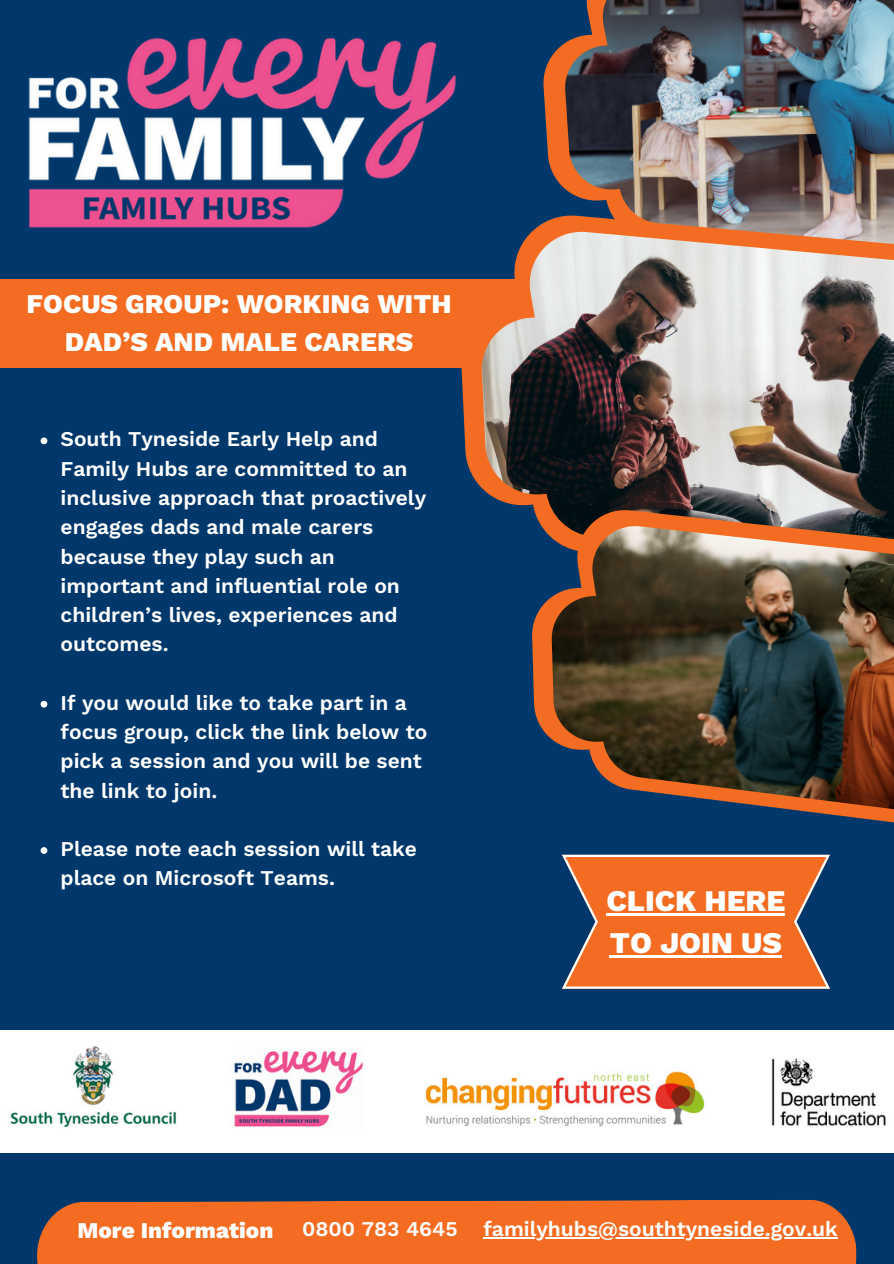
<style>
.page{position:relative;width:894px;height:1264px;background:#fff}
.page>*{position:absolute;margin:0;border:0;box-sizing:border-box;transform-origin:0 0}
.t1{font:800 30px/41.7px "Work Sans";color:#fff}
.t2{font:800 27px/37.2px "Work Sans";color:#fff;text-align:center}
.t3{font:800 22.5px "Work Sans";color:#fff}
.t4{font:600 21px/29.2px "Work Sans";color:#fff}
</style>
<div class="page">
<div style="left:0;top:0;width:893px;height:1263px;background:#00386c"></div>
<div style="left:0;top:279px;width:613px;height:88px;background:#f36c21"></div>
<svg style="left:460px;top:224px;width:81px;height:263px;fill:#f36c21"></svg>
<svg style="left:541px;top:44px;width:22px;height:185px;fill:#f36c21"></svg>
<img style="left:563px;top:0;width:330px;height:229px">
<img style="left:481px;top:229px;width:412px;height:278px">
<svg style="left:532px;top:507px;width:361px;height:316px"></svg>
<img style="left:551px;top:523px;width:342px;height:292px">
<div style="left:37px;top:1200px;width:819px;height:63px;background:#f36c21"></div>
<img style="left:0;top:1030px;width:893px;height:122px">
<img style="left:28px;top:37px;width:433px;height:194px">
<svg style="left:562px;top:854px;width:267px;height:134px;background:#d46d37"></svg>
<hr style="left:606px;top:913px;width:179px;height:2px;background:#fff">
<hr style="left:609px;top:954px;width:172px;height:3px;background:#fff">
<hr style="left:483px;top:1236px;width:354px;height:1px;background:#fff">
<svg style="left:41px;top:437px;width:6px;height:7px"></svg>
<svg style="left:41px;top:700px;width:6px;height:7px"></svg>
<svg style="left:41px;top:847px;width:6px;height:6px"></svg>
<p class="t2" style="left:27px;top:285px;width:426px">FOCUS GROUP: WORKING WITH<br>DAD’S AND MALE CARERS</p>
<p class="t4" style="left:60px;top:424px;width:367px">South Tyneside Early Help and<br>Family Hubs are committed to an inclusive approach that proactively engages dads and male carers because they play such an important and influential role on children’s lives, experiences and outcomes.</p>
<p class="t4" style="left:60px;top:688px;width:368px">If you would like to take part in a focus group, click the link below to pick a session and you will be sent the link to join.</p>
<p class="t4" style="left:60px;top:834px;width:358px">Please note each session will take place on Microsoft Teams.</p>
<p class="t1" style="left:606px;top:879px;width:180px">CLICK HERE<br>TO JOIN US</p>
<p class="t3" style="left:77px;top:1216px;width:197px">More Information</p>
<p class="t4" style="left:302px;top:1213px;width:537px">0800 783 4645 familyhubs@southtyneside.gov.uk</p>
</div>
